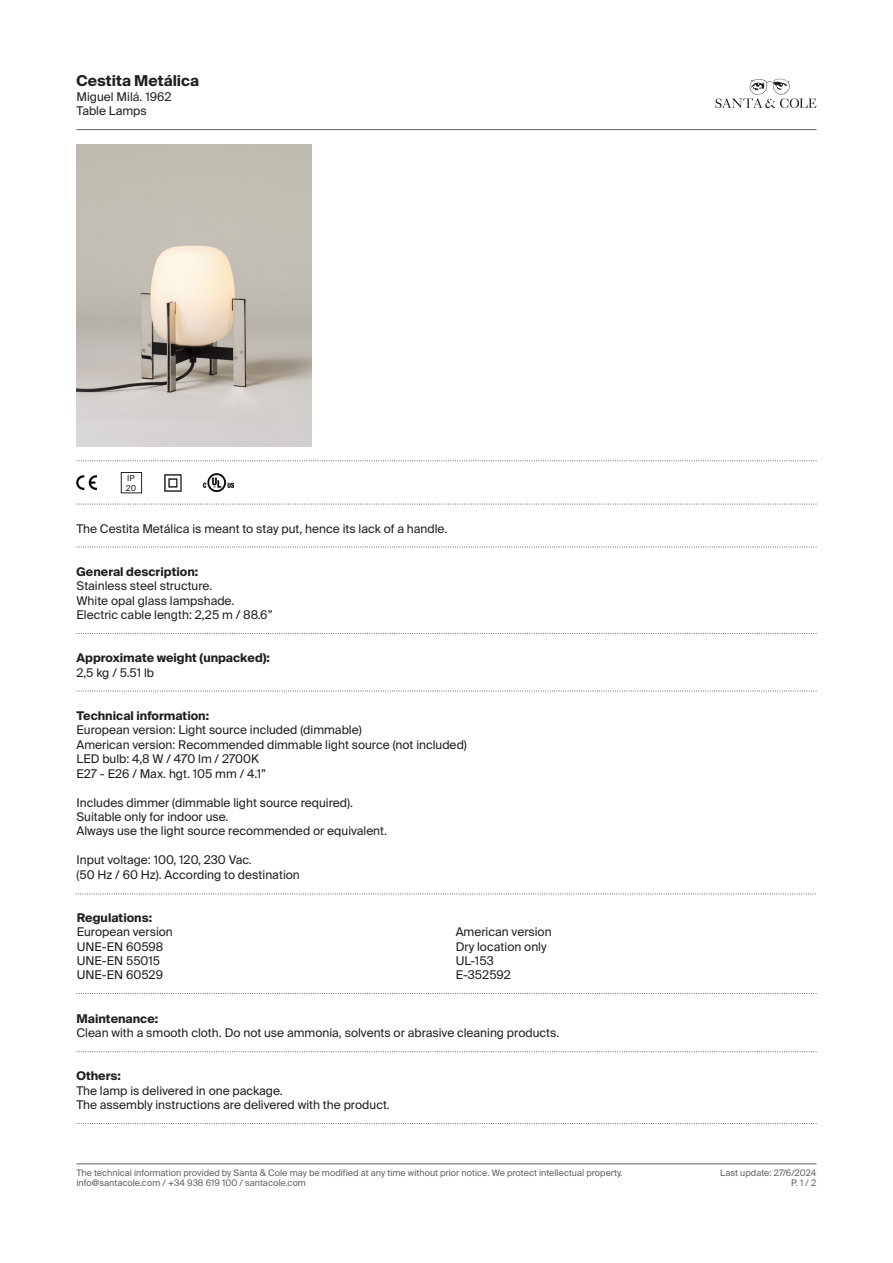
<style>
.page{position:relative;width:893px;height:1263px;background:#fff}
.page>*{position:absolute;margin:0;border:0;box-sizing:border-box;transform-origin:0 0}
.t1{font:700 15px "Suisse Intl";color:#231f20}
.t2{font:12px/14.4px "Suisse Intl";color:#231f20}
.t3{font:700 12px/14.4px "Suisse Intl";color:#231f20}
.t4{font:9px "Suisse Intl";color:#636366}
.t5{font:8.25px "Suisse Intl";color:#231f20}
.s1{font-weight:700}
.s2{font-weight:400}
</style>
<div class="page">
<svg style="left:715px;top:79px;width:101px;height:29px"></svg>
<hr style="left:77px;top:129px;width:739px;height:1px;background:#636366">
<hr style="left:77px;top:1163px;width:739px;height:1px;background:#636366">
<svg style="left:77px;top:460px;width:740px;height:1px"></svg>
<svg style="left:77px;top:504px;width:740px;height:1px"></svg>
<svg style="left:77px;top:691px;width:740px;height:1px"></svg>
<svg style="left:77px;top:547px;width:740px;height:1px"></svg>
<svg style="left:77px;top:633px;width:740px;height:1px"></svg>
<img style="left:77px;top:476px;width:19px;height:13px">
<img style="left:203px;top:473px;width:31px;height:18px">
<div style="left:121px;top:472px;width:21px;height:21px;border:1px solid #231f20"></div>
<img style="left:165px;top:474px;width:16px;height:17px">
<img style="left:77px;top:144px;width:234px;height:302px">
<svg style="left:76px;top:893px;width:740px;height:1px"></svg>
<svg style="left:77px;top:1051px;width:740px;height:1px"></svg>
<svg style="left:77px;top:993px;width:740px;height:1px"></svg>
<svg style="left:77px;top:1123px;width:740px;height:1px"></svg>
<p class="t1" style="left:77px;top:72px;width:124px">Cestita Metálica</p>
<p class="t2" style="left:77px;top:89px;width:97px">Miguel Milá. 1962<br>Table Lamps</p>
<p class="t5" style="left:127px;top:473px;width:9px">IP</p>
<p class="t5" style="left:126px;top:483px;width:12px">20</p>
<p class="t2" style="left:77px;top:521px;width:372px">The Cestita Metálica is meant to stay put, hence its lack of a handle.</p>
<p class="t2" style="left:77px;top:565px;width:137px"><span class="s1">General description:<br></span>Stainless steel structure.</p>
<p class="t2" style="left:77px;top:593px;width:159px">White opal glass lampshade.</p>
<p class="t2" style="left:77px;top:608px;width:198px">Electric cable length: 2,25 m / 88.6”</p>
<p class="t3" style="left:77px;top:651px;width:195px">Approximate weight (unpacked):<br><span class="s2">2,5 kg / 5.51 lb</span></p>
<p class="t2" style="left:77px;top:709px;width:287px"><span class="s1">Technical information:<br></span>European version: Light source included (dimmable)</p>
<p class="t2" style="left:77px;top:737px;width:392px">American version: Recommended dimmable light source (not included)</p>
<p class="t2" style="left:77px;top:752px;width:184px">LED bulb: 4,8 W / 470 lm / 2700K</p>
<p class="t2" style="left:77px;top:766px;width:191px">E27 - E26 / Max. hgt. 105 mm / 4.1”</p>
<p class="t2" style="left:77px;top:795px;width:278px">Includes dimmer (dimmable light source required).</p>
<p class="t2" style="left:77px;top:809px;width:154px">Suitable only for indoor use.</p>
<p class="t2" style="left:77px;top:824px;width:312px">Always use the light source recommended or equivalent.</p>
<p class="t2" style="left:77px;top:853px;width:225px">Input voltage: 100, 120, 230 Vac.<br>(50 Hz / 60 Hz). According to destination</p>
<p class="t2" style="left:77px;top:910px;width:98px"><span class="s1">Regulations:<br></span>European version<br>UNE-EN 60598</p>
<p class="t2" style="left:77px;top:953px;width:85px">UNE-EN 55015</p>
<p class="t2" style="left:77px;top:968px;width:88px">UNE-EN 60529</p>
<p class="t2" style="left:456px;top:925px;width:97px">American version</p>
<p class="t2" style="left:456px;top:939px;width:92px">Dry location only</p>
<p class="t2" style="left:456px;top:953px;width:40px">UL-153</p>
<p class="t2" style="left:456px;top:968px;width:57px">E-352592</p>
<p class="t2" style="left:77px;top:1011px;width:484px"><span class="s1">Maintenance:<br></span>Clean with a smooth cloth. Do not use ammonia, solvents or abrasive cleaning products.</p>
<p class="t2" style="left:77px;top:1069px;width:208px"><span class="s1">Others:<br></span>The lamp is delivered in one package.</p>
<p class="t2" style="left:77px;top:1097px;width:315px">The assembly instructions are delivered with the product.</p>
<p class="t4" style="left:77px;top:1167px;width:547px">The technical information provided by Santa &amp; Cole may be modified at any time without prior notice. We protect intellectual property.</p>
<p class="t4" style="left:720px;top:1167px;width:98px">Last update: 27/6/2024</p>
<p class="t4" style="left:77px;top:1178px;width:231px">info@santacole.com / +34 938 619 100 / santacole.com</p>
<p class="t4" style="left:791px;top:1178px;width:27px">P. 1 / 2</p>
</div>
